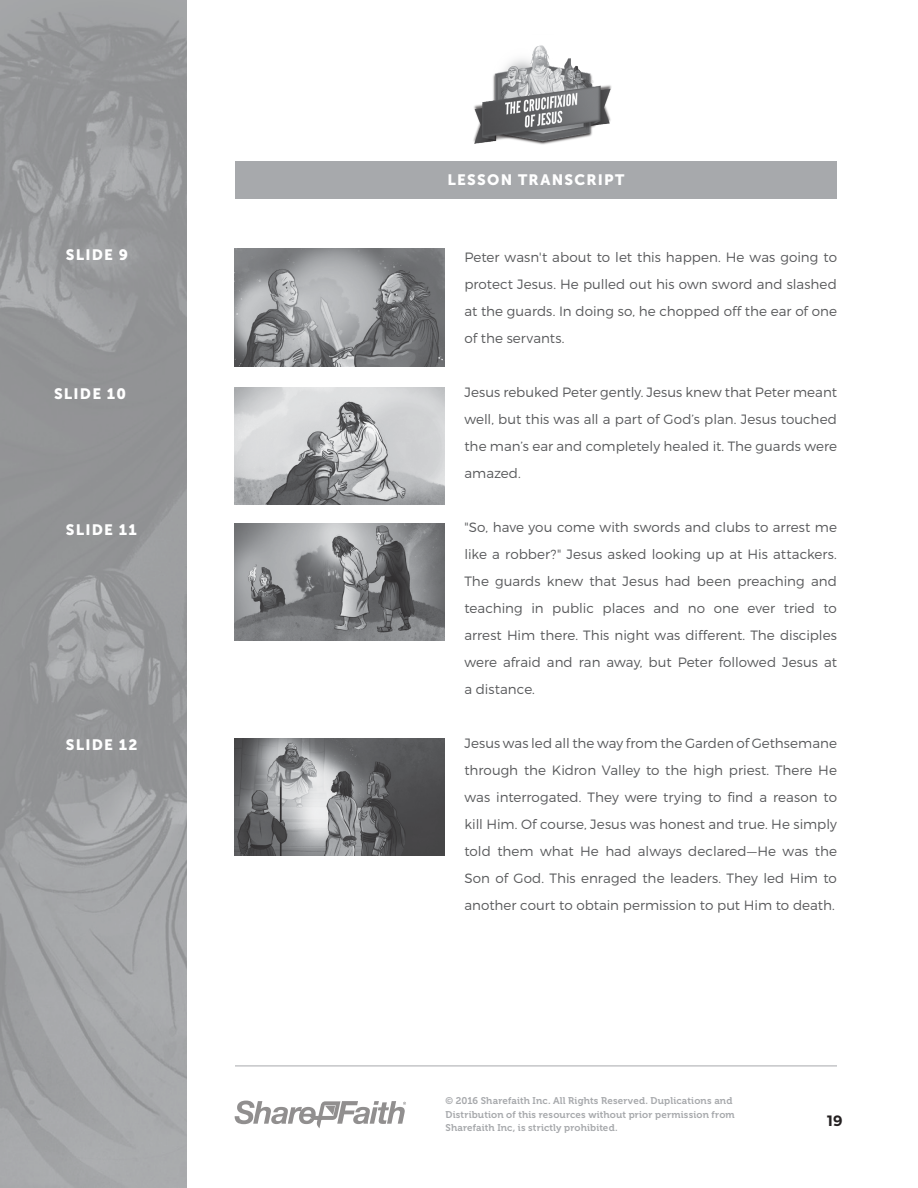
<style>
.page{position:relative;width:918px;height:1188px;background:#fff}
.page>*{position:absolute;margin:0;border:0;box-sizing:border-box;transform-origin:0 0}
.t1{font:15px "Museo Sans 900";letter-spacing:.085em;color:#fff}
.t2{font:600 15px "Montserrat";color:#231f20}
.body_paragraph{font:300 13.5px/27px "Montserrat";color:#58595b;text-align:justify}
.t3{font:9.75px/13.5px "Museo 700";letter-spacing:.015em;color:#a7a9ac}
</style>
<div class="page">
<img style="left:0;top:0;width:187px;height:1188px">
<hr style="left:235px;top:1066px;width:602px;height:1px;background:#a7a9ac">
<svg style="left:235px;top:1101px;width:171px;height:27px"></svg>
<img style="left:473px;top:45px;width:139px;height:100px">
<div style="left:235px;top:161px;width:602px;height:37px;background:#a7a9ac"></div>
<img style="left:235px;top:249px;width:210px;height:117px">
<img style="left:235px;top:388px;width:210px;height:117px">
<img style="left:235px;top:523px;width:210px;height:117px">
<img style="left:235px;top:739px;width:210px;height:117px">
<p class="t1" style="left:448px;top:171px;width:178px">LESSON TRANSCRIPT</p>
<p class="t1" style="left:66px;top:246px;width:64px">SLIDE 9</p>
<p class="body_paragraph" style="left:464px;top:243px;width:374px">Peter wasn't about to let this happen. He was going to protect Jesus. He pulled out his own sword and slashed at the guards. In doing so, he chopped off the ear of one of the servants.</p>
<p class="t1" style="left:54px;top:385px;width:74px">SLIDE 10</p>
<p class="body_paragraph" style="left:464px;top:378px;width:374px">Jesus rebuked Peter gently. Jesus knew that Peter meant well, but this was all a part of God’s plan. Jesus touched the man’s ear and completely healed it. The guards were amazed.</p>
<p class="t1" style="left:66px;top:521px;width:72px">SLIDE 11</p>
<p class="body_paragraph" style="left:464px;top:513px;width:374px">"So, have you come with swords and clubs to arrest me like a robber?" Jesus asked looking up at His attackers.<br>The guards knew that Jesus had been preaching and teaching in public places and no one ever tried to arrest Him there. This night was different. The disciples were afraid and ran away, but Peter followed Jesus at a distance.</p>
<p class="t1" style="left:66px;top:736px;width:73px">SLIDE 12</p>
<p class="body_paragraph" style="left:464px;top:729px;width:374px">Jesus was led all the way from the Garden of Gethsemane through the Kidron Valley to the high priest. There He was interrogated. They were trying to find a reason to kill Him. Of course, Jesus was honest and true. He simply told them what He had always declared—He was the Son of God. This enraged the leaders. They led Him to another court to obtain permission to put Him to death.</p>
<p class="t3" style="left:446px;top:1094px;width:291px">© 2016 Sharefaith Inc. All Rights Reserved. Duplications and<br>Distribution of this resources without prior permission from<br>Sharefaith Inc, is strictly prohibited.</p>
<p class="t2" style="left:827px;top:1112px;width:17px">19</p>
</div>
